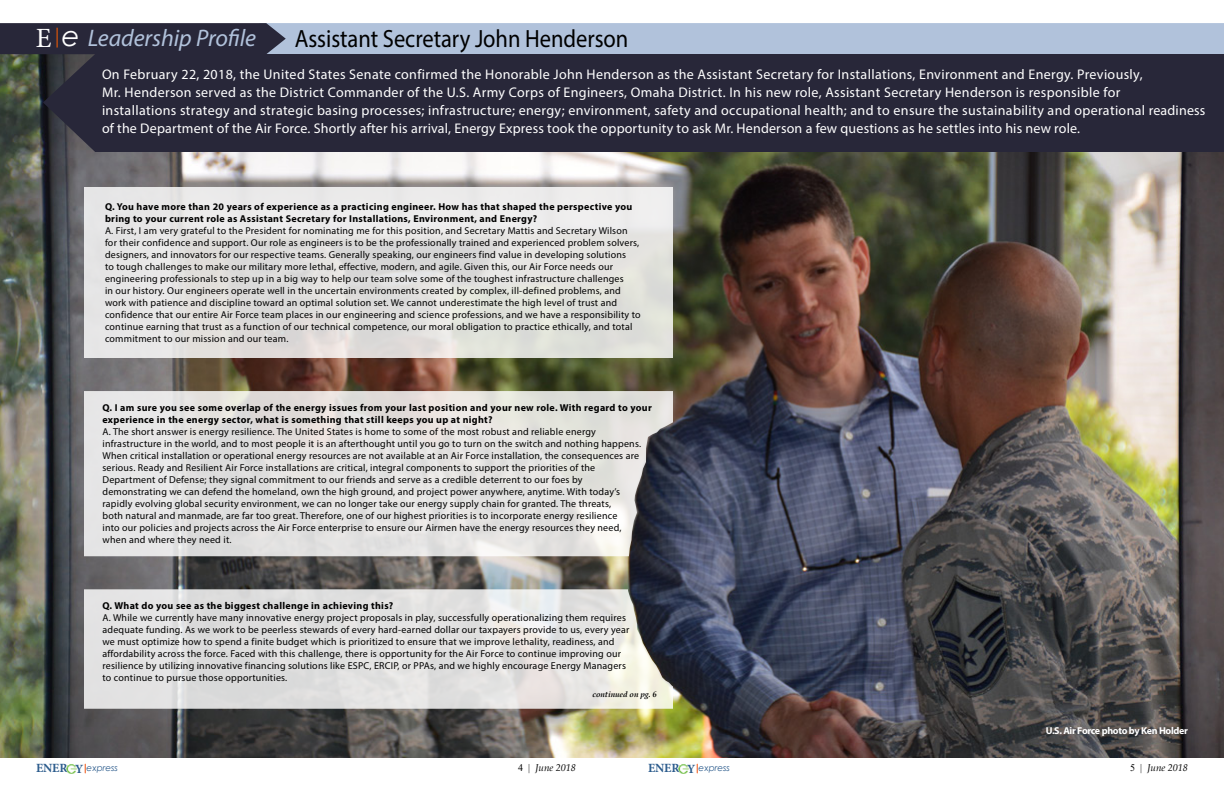
<style>
.page{position:relative;width:1224px;height:792px;background:#fff}
.page>*{position:absolute;margin:0;border:0;box-sizing:border-box;transform-origin:0 0}
.t1{font:25px "Myriad Pro";color:#000;scale:.9 1}
.t2{font:italic 24px "Myriad Pro";color:#b1c2db}
.t3{font:14px/18px "Myriad Pro";letter-spacing:.025em;color:#fff}
.t4{font:10px/12px "Myriad Pro";letter-spacing:.02em;color:#000}
.t5{font:700 10px/12px "Myriad Pro";letter-spacing:.03em;color:#000}
.t6{font:700 10px "Myriad Pro";letter-spacing:-.03em;color:#fff}
.t7{font:italic 10px "Book Antiqua";color:#000}
.t8{font:italic 8.9px "Century Gothic";color:#2b5b8c}
.t9{font:italic 700 8px "Book Antiqua";color:#000}
.s1{font-family:"Minion Pro";font-style:normal;font-size:27.8px;color:#fff}
.s2{font-family:"Century Gothic";font-size:27.8px;color:#fff}
.s3{font-family:"Minion Pro";font-weight:700;font-style:normal;font-size:12.5px}
.s4{font-family:"Times New Roman";font-style:normal}
</style>
<div class="page">
<svg style="left:66px;top:764px;width:11px;height:10px"></svg>
<svg style="left:678px;top:764px;width:11px;height:10px"></svg>
<img style="left:0;top:55px;width:1224px;height:702px">
<svg style="left:84px;top:187px;width:589px;height:171px;background:#e3e2e0"></svg>
<svg style="left:84px;top:391px;width:589px;height:165px;background:#dbdad9"></svg>
<svg style="left:84px;top:589px;width:589px;height:120px;background:#dadad9"></svg>
<svg style="left:0;top:23px;width:1224px;height:31px;background:#919eb6"></svg>
<div style="left:43px;top:54px;width:1181px;height:98px;background:#282739"></div>
<h2 class="t2" style="left:36px;top:23px;width:222px"><span class="s1">E</span> <span class="s2">e</span> Leadership Profile</h2>
<h1 class="t1" style="left:295px;top:23px;width:372px">Assistant Secretary John Henderson</h1>
<p class="t3" style="left:102px;top:65px;width:1105px">On February 22, 2018, the United States Senate confirmed the Honorable John Henderson as the Assistant Secretary for Installations, Environment and Energy. Previously,<br>Mr. Henderson served as the District Commander of the U.S. Army Corps of Engineers, Omaha District. In his new role, Assistant Secretary Henderson is responsible for<br>installations strategy and strategic basing processes; infrastructure; energy; environment, safety and occupational health; and to ensure the sustainability and operational readiness of the Department of the Air Force. Shortly after his arrival, Energy Express took the opportunity to ask Mr. Henderson a few questions as he settles into his new role.</p>
<p class="t5" style="left:105px;top:201px;width:529px">Q. You have more than 20 years of experience as a practicing engineer. How has that shaped the perspective you bring to your current role as Assistant Secretary for Installations, Environment, and Energy?</p>
<p class="t4" style="left:105px;top:225px;width:537px">A. First, I am very grateful to the President for nominating me for this position, and Secretary Mattis and Secretary Wilson for their confidence and support. Our role as engineers is to be the professionally trained and experienced problem solvers, designers, and innovators for our respective teams. Generally speaking, our engineers find value in developing solutions<br>to tough challenges to make our military more lethal, effective, modern, and agile. Given this, our Air Force needs our engineering professionals to step up in a big way to help our team solve some of the toughest infrastructure challenges<br>in our history. Our engineers operate well in the uncertain environments created by complex, ill-defined problems, and work with patience and discipline toward an optimal solution set. We cannot underestimate the high level of trust and confidence that our entire Air Force team places in our engineering and science professions, and we have a responsibility to continue earning that trust as a function of our technical competence, our moral obligation to practice ethically, and total commitment to our mission and our team.</p>
<p class="t5" style="left:102px;top:402px;width:551px">Q. I am sure you see some overlap of the energy issues from your last position and your new role. With regard to your experience in the energy sector, what is something that still keeps you up at night?</p>
<p class="t4" style="left:102px;top:426px;width:540px">A. The short answer is energy resilience. The United States is home to some of the most robust and reliable energy infrastructure in the world, and to most people it is an afterthought until you go to turn on the switch and nothing happens.<br>When critical installation or operational energy resources are not available at an Air Force installation, the consequences are serious. Ready and Resilient Air Force installations are critical, integral components to support the priorities of the Department of Defense; they signal commitment to our friends and serve as a credible deterrent to our foes by demonstrating we can defend the homeland, own the high ground, and project power anywhere, anytime. With today’s rapidly evolving global security environment, we can no longer take our energy supply chain for granted. The threats,<br>both natural and manmade, are far too great. Therefore, one of our highest priorities is to incorporate energy resilience<br>into our policies and projects across the Air Force enterprise to ensure our Airmen have the energy resources they need, when and where they need it.</p>
<p class="t5" style="left:102px;top:599px;width:292px">Q. What do you see as the biggest challenge in achieving this?</p>
<p class="t4" style="left:102px;top:612px;width:528px">A. While we currently have many innovative energy project proposals in play, successfully operationalizing them requires adequate funding. As we work to be peerless stewards of every hard-earned dollar our taxpayers provide to us, every year we must optimize how to spend a finite budget which is prioritized to ensure that we improve lethality, readiness, and affordability across the force. Faced with this challenge, there is opportunity for the Air Force to continue improving our resilience by utilizing innovative financing solutions like ESPC, ERCIP, or PPAs, and we highly encourage Energy Managers to continue to pursue those opportunities.</p>
<p class="t9" style="left:593px;top:688px;width:66px">continued on pg. 6</p>
<p class="t6" style="left:1046px;top:724px;width:144px">U.S. Air Force photo by Ken Holder</p>
<p class="t8" style="left:36px;top:761px;width:83px"><span class="s3">ENER Y</span> express</p>
<p class="t7" style="left:518px;top:761px;width:59px"><span class="s4">4 |</span> June 2018</p>
<p class="t8" style="left:648px;top:761px;width:83px"><span class="s3">ENER Y</span> express</p>
<p class="t7" style="left:1130px;top:761px;width:59px"><span class="s4">5 |</span> June 2018</p>
</div>
